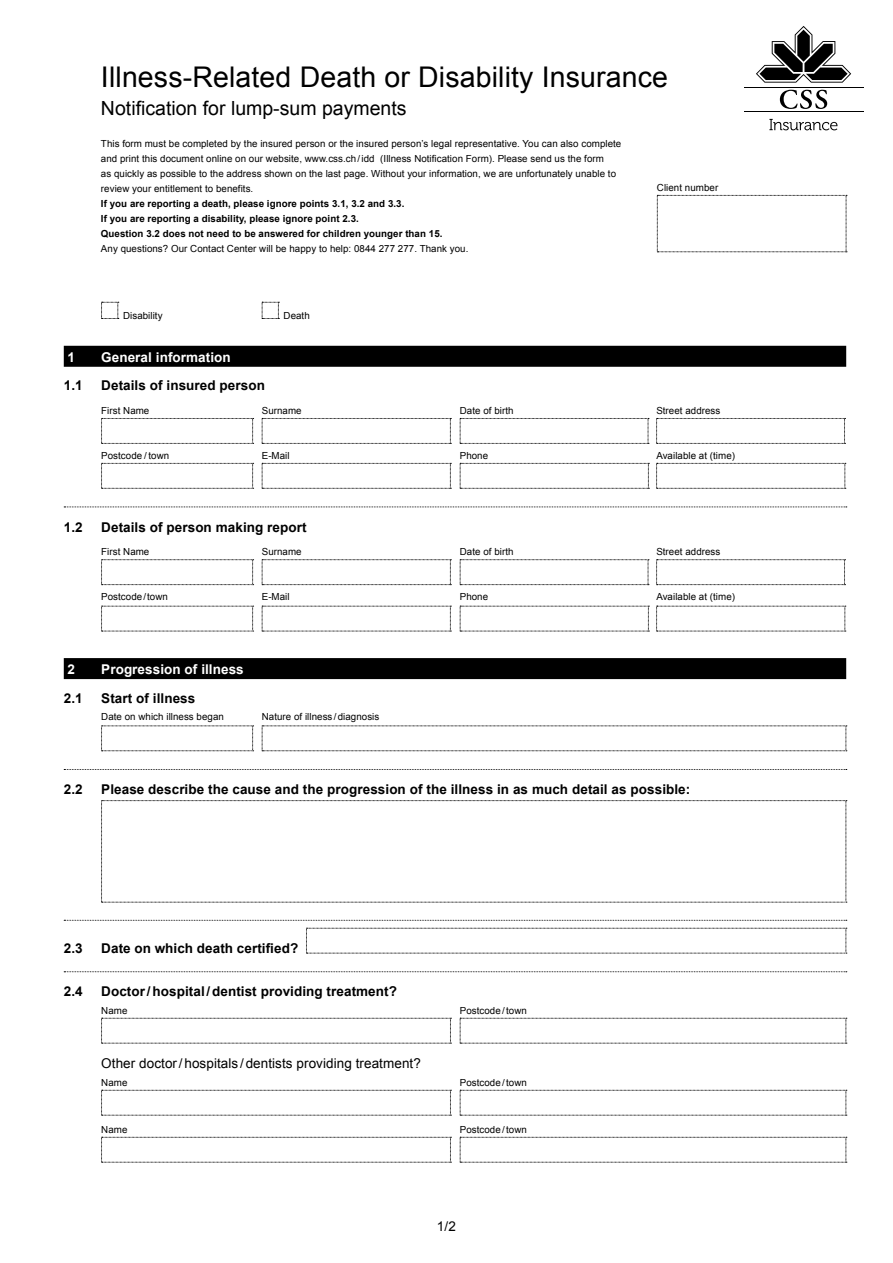
<style>
.page{position:relative;width:893px;height:1263px;background:#fff}
.page>*{position:absolute;margin:0;border:0;box-sizing:border-box;transform-origin:0 0}
.t1{font:28.5px "Arial";letter-spacing:.005em;color:#000}
.t2{font:19.5px "Arial";color:#000}
.t3{font:700 13.5px "Arial";letter-spacing:.005em;color:#000}
.t4{font:13.5px "Arial";letter-spacing:.005em;color:#000}
.t5{font:700 13.5px "Arial";letter-spacing:.005em;color:#fff}
.t6{font:9.75px/15px "Arial";letter-spacing:.005em;color:#000}
.t7{font:700 9.75px/15px "Arial";letter-spacing:.005em;color:#000}
</style>
<div class="page">
<div style="left:64px;top:346px;width:782px;height:21px;background:#000"></div>
<svg style="left:64px;top:506px;width:783px;height:1px"></svg>
<div style="left:64px;top:658px;width:782px;height:21px;background:#000"></div>
<svg style="left:64px;top:769px;width:783px;height:1px"></svg>
<svg style="left:64px;top:920px;width:783px;height:1px"></svg>
<svg style="left:64px;top:971px;width:783px;height:1px"></svg>
<svg style="left:101px;top:302px;width:18px;height:17px"></svg>
<svg style="left:262px;top:302px;width:17px;height:17px"></svg>
<svg style="left:101px;top:418px;width:153px;height:26px"></svg>
<svg style="left:262px;top:418px;width:189px;height:26px"></svg>
<svg style="left:460px;top:418px;width:189px;height:26px"></svg>
<svg style="left:656px;top:418px;width:189px;height:26px"></svg>
<svg style="left:101px;top:463px;width:153px;height:26px"></svg>
<svg style="left:262px;top:463px;width:189px;height:26px"></svg>
<svg style="left:460px;top:463px;width:189px;height:26px"></svg>
<svg style="left:656px;top:463px;width:190px;height:26px"></svg>
<svg style="left:101px;top:559px;width:153px;height:26px"></svg>
<svg style="left:262px;top:559px;width:189px;height:26px"></svg>
<svg style="left:460px;top:559px;width:189px;height:26px"></svg>
<svg style="left:656px;top:559px;width:189px;height:26px"></svg>
<svg style="left:101px;top:606px;width:153px;height:26px"></svg>
<svg style="left:262px;top:606px;width:189px;height:26px"></svg>
<svg style="left:460px;top:606px;width:189px;height:26px"></svg>
<svg style="left:656px;top:606px;width:190px;height:26px"></svg>
<svg style="left:101px;top:726px;width:153px;height:25px"></svg>
<svg style="left:262px;top:726px;width:585px;height:25px"></svg>
<svg style="left:101px;top:800px;width:746px;height:103px"></svg>
<svg style="left:306px;top:928px;width:541px;height:26px"></svg>
<svg style="left:101px;top:1018px;width:350px;height:26px"></svg>
<svg style="left:460px;top:1018px;width:387px;height:26px"></svg>
<svg style="left:101px;top:1090px;width:350px;height:26px"></svg>
<svg style="left:460px;top:1090px;width:387px;height:26px"></svg>
<svg style="left:101px;top:1137px;width:350px;height:26px"></svg>
<svg style="left:460px;top:1137px;width:387px;height:26px"></svg>
<svg style="left:657px;top:195px;width:190px;height:57px"></svg>
<hr style="left:744px;top:111px;width:119px;height:1px;background:#000">
<hr style="left:744px;top:87px;width:119px;height:1px;background:#000">
<svg style="left:756px;top:26px;width:95px;height:57px"></svg>
<svg style="left:780px;top:90px;width:47px;height:19px"></svg>
<svg style="left:769px;top:119px;width:68px;height:11px"></svg>
<h1 class="t1" style="left:101px;top:58px;width:568px">Illness-Related Death or Disability Insurance</h1>
<h2 class="t2" style="left:101px;top:95px;width:307px">Notification for lump-sum payments</h2>
<p class="t6" style="left:101px;top:136px;width:522px">This form must be completed by the insured person or the insured person’s legal representative. You can also complete and print this document online on our website, www.css.ch/idd (Illness Notification Form). Please send us the form<br>as quickly as possible to the address shown on the last page. Without your information, we are unfortunately unable to review your entitlement to benefits.</p>
<p class="t7" style="left:101px;top:196px;width:343px">If you are reporting a death, please ignore points 3.1, 3.2 and 3.3.<br>If you are reporting a disability, please ignore point 2.3.<br>Question 3.2 does not need to be answered for children younger than 15.</p>
<p class="t6" style="left:101px;top:241px;width:369px">Any questions? Our Contact Center will be happy to help: 0844 277 277. Thank you.</p>
<p class="t6" style="left:657px;top:180px;width:63px">Client number</p>
<p class="t6" style="left:123px;top:308px;width:41px">Disability</p>
<p class="t6" style="left:284px;top:308px;width:28px">Death</p>
<h3 class="t5" style="left:68px;top:348px;width:9px">1</h3>
<h3 class="t5" style="left:101px;top:348px;width:131px">General information</h3>
<h3 class="t3" style="left:64px;top:376px;width:20px">1.1</h3>
<h3 class="t3" style="left:101px;top:376px;width:165px">Details of insured person</h3>
<p class="t6" style="left:101px;top:403px;width:50px">First Name</p>
<p class="t6" style="left:262px;top:403px;width:41px">Surname</p>
<p class="t6" style="left:460px;top:403px;width:55px">Date of birth</p>
<p class="t6" style="left:656px;top:403px;width:66px">Street address</p>
<p class="t6" style="left:101px;top:448px;width:69px">Postcode / town</p>
<p class="t6" style="left:262px;top:448px;width:29px">E-Mail</p>
<p class="t6" style="left:460px;top:448px;width:30px">Phone</p>
<p class="t6" style="left:656px;top:448px;width:80px">Available at (time)</p>
<h3 class="t3" style="left:64px;top:518px;width:20px">1.2</h3>
<h3 class="t3" style="left:101px;top:518px;width:207px">Details of person making report</h3>
<p class="t6" style="left:101px;top:544px;width:50px">First Name</p>
<p class="t6" style="left:262px;top:544px;width:41px">Surname</p>
<p class="t6" style="left:460px;top:544px;width:55px">Date of birth</p>
<p class="t6" style="left:656px;top:544px;width:66px">Street address</p>
<p class="t6" style="left:101px;top:589px;width:68px">Postcode/town</p>
<p class="t6" style="left:262px;top:589px;width:29px">E-Mail</p>
<p class="t6" style="left:460px;top:589px;width:30px">Phone</p>
<p class="t6" style="left:656px;top:589px;width:80px">Available at (time)</p>
<h3 class="t5" style="left:68px;top:660px;width:9px">2</h3>
<h3 class="t5" style="left:101px;top:660px;width:144px">Progression of illness</h3>
<h3 class="t3" style="left:64px;top:689px;width:20px">2.1</h3>
<h3 class="t3" style="left:101px;top:689px;width:96px">Start of illness</h3>
<p class="t6" style="left:101px;top:709px;width:124px">Date on which illness began</p>
<p class="t6" style="left:262px;top:709px;width:119px">Nature of illness /diagnosis</p>
<h3 class="t3" style="left:64px;top:780px;width:20px">2.2</h3>
<h3 class="t3" style="left:101px;top:780px;width:591px">Please describe the cause and the progression of the illness in as much detail as possible:</h3>
<h3 class="t3" style="left:64px;top:940px;width:20px">2.3</h3>
<h3 class="t3" style="left:101px;top:940px;width:198px">Date on which death certified?</h3>
<h3 class="t3" style="left:64px;top:983px;width:20px">2.4</h3>
<h3 class="t3" style="left:101px;top:983px;width:297px">Doctor/hospital/dentist providing treatment?</h3>
<p class="t6" style="left:101px;top:1003px;width:28px">Name</p>
<p class="t6" style="left:460px;top:1003px;width:69px">Postcode/town</p>
<h3 class="t4" style="left:101px;top:1055px;width:321px">Other doctor/hospitals /dentists providing treatment?</h3>
<p class="t6" style="left:101px;top:1075px;width:28px">Name</p>
<p class="t6" style="left:460px;top:1075px;width:69px">Postcode/town</p>
<p class="t6" style="left:101px;top:1122px;width:28px">Name</p>
<p class="t6" style="left:460px;top:1122px;width:69px">Postcode/town</p>
<h3 class="t4" style="left:437px;top:1217px;width:21px">1/2</h3>
</div>
